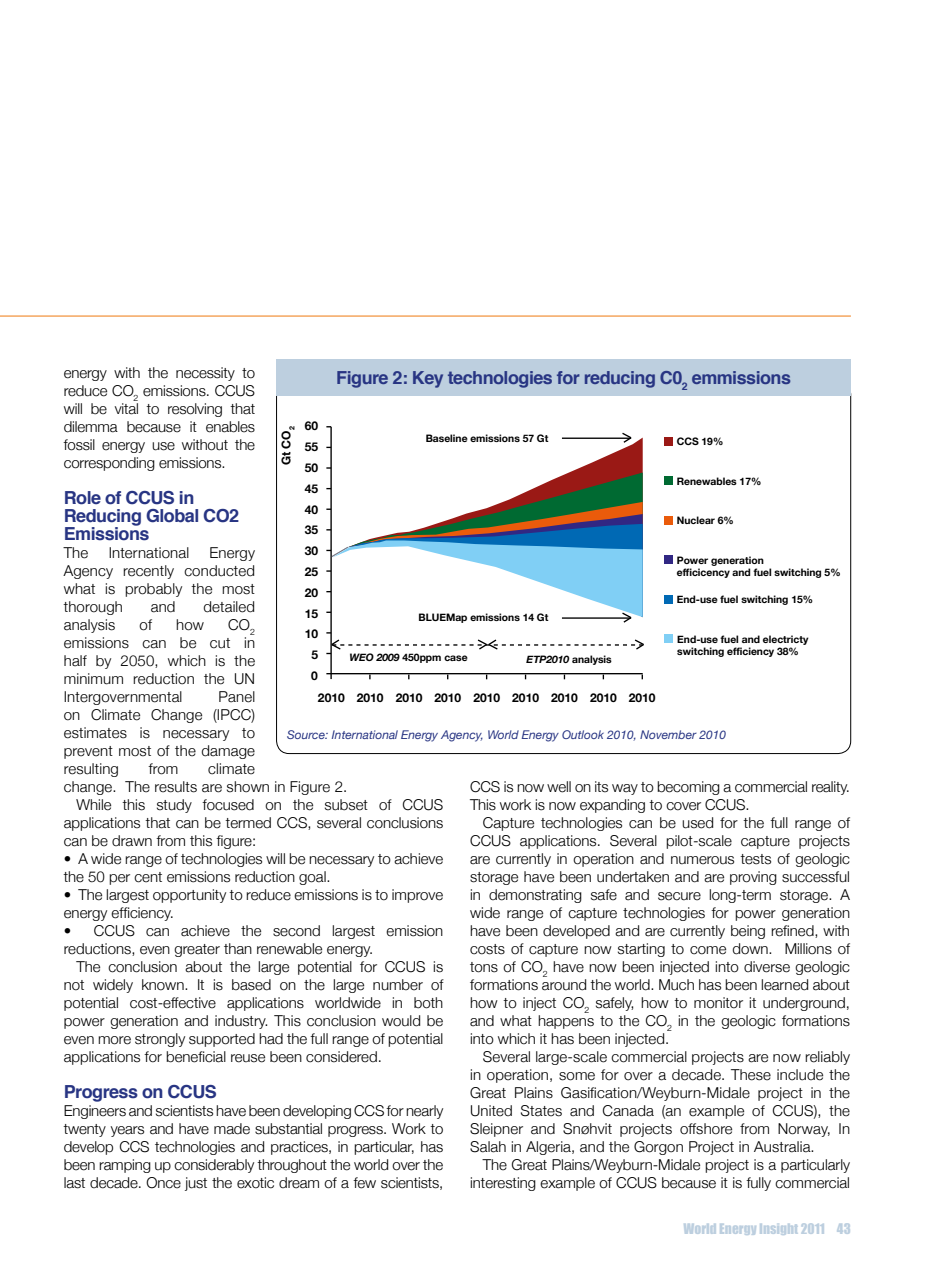
<style>
.page{position:relative;width:936px;height:1263px;background:#fff}
.page>*{position:absolute;margin:0;border:0;box-sizing:border-box;transform-origin:0 0}
.t1{font:700 18px/18px "Helvetica";letter-spacing:-.03em;color:#283583}
.t2{font:300 15px/18px "Helvetica Neue";color:#000;text-align:justify}
.t3{font:13.5px "Impact";color:#bdcfdf}
.t4{font:italic 12px "Helvetica Neue";color:#283583}
.t5{font:700 12px/20.9px "Helvetica Neue";color:#000;text-align:center}
.t6{font:700 10.2px/12.3px "Helvetica Neue";color:#000}
.s1{font-style:italic}
</style>
<div class="page">
<hr style="left:0;top:315px;width:850px;height:2px;background:#f1882b">
<hr style="left:330px;top:427px;width:2px;height:252px;background:#000">
<hr style="left:326px;top:673px;width:316px;height:1px;background:#000">
<svg style="left:582px;top:438px;width:60px;height:29px"></svg>
<svg style="left:326px;top:632px;width:318px;height:22px"></svg>
<hr style="left:562px;top:437px;width:69px;height:2px;background:#000">
<svg style="left:620px;top:432px;width:13px;height:12px"></svg>
<svg style="left:326px;top:467px;width:316px;height:157px"></svg>
<div style="left:663px;top:476px;width:9px;height:9px;background:#006a32"></div>
<div style="left:663px;top:516px;width:9px;height:9px;background:#ea5b0b"></div>
<div style="left:663px;top:555px;width:9px;height:9px;background:#312783"></div>
<div style="left:663px;top:595px;width:9px;height:9px;background:#0069b4"></div>
<div style="left:663px;top:437px;width:9px;height:9px;background:#9a1915"></div>
<div style="left:663px;top:634px;width:9px;height:9px;background:#80cff5"></div>
<div style="left:276px;top:359px;width:574px;height:36px;background:#bdcfdf"></div>
<p class="t2" style="left:64px;top:363px;width:193px">energy with the necessity to reduce CO<sub>2</sub> emissions. CCUS will be vital to resolving that dilemma because it enables fossil energy use without the corresponding emissions.</p>
<p class="t1" style="left:64px;top:489px;width:177px">Role of CCUS in<br>Reducing Global CO2<br>Emissions</p>
<p class="t2" style="left:64px;top:543px;width:26px">The</p>
<p class="t2" style="left:109px;top:543px;width:82px">International</p>
<p class="t1" style="left:336px;top:369px;width:456px">Figure 2: Key technologies for reducing C0<sub>2</sub> emmissions</p>
<p class="t5" style="left:305px;top:415px;width:15px">60</p>
<p class="t5" style="left:275px;top:465px;width:40px;rotate:-90deg">Gt CO<sub>2</sub></p>
<p class="t6" style="left:425px;top:432px;width:124px">Baseline emissions 57 Gt</p>
<p class="t6" style="left:676px;top:435px;width:48px">CCS 19%</p>
<p class="t5" style="left:305px;top:436px;width:15px">55<br>50<br>45<br>40<br>35<br>30<br>25<br>20<br>15<br>10<br>5</p>
<p class="t6" style="left:676px;top:475px;width:86px">Renewables 17%</p>
<p class="t6" style="left:676px;top:514px;width:58px">Nuclear 6%</p>
<p class="t6" style="left:676px;top:554px;width:165px">Power generation<br>efficicency and fuel switching 5%</p>
<p class="t6" style="left:676px;top:593px;width:138px">End-use fuel switching 15%</p>
<p class="t2" style="left:64px;top:543px;width:193px;text-indent:146px">Energy Agency recently conducted what is probably the most thorough</p>
<p class="t2" style="left:151px;top:597px;width:26px">and</p>
<p class="t2" style="left:203px;top:597px;width:53px">detailed</p>
<p class="t6" style="left:418px;top:611px;width:131px">BLUEMap emissions 14 Gt</p>
<p class="t2" style="left:64px;top:615px;width:193px;text-indent:164px">CO<sub>2 </sub>emissions can be cut in half by 2050, which is the minimum reduction the UN Intergovernmental</p>
<p class="t2" style="left:64px;top:615px;width:53px">analysis</p>
<p class="t2" style="left:140px;top:615px;width:14px">of</p>
<p class="t2" style="left:176px;top:615px;width:29px">how</p>
<p class="t6" style="left:677px;top:633px;width:132px">End-use fuel and electricty switching efficiency 38%</p>
<p class="t6" style="left:349px;top:651px;width:120px"><span class="s1">WEO 2009</span> 450ppm case</p>
<p class="t6" style="left:526px;top:653px;width:87px"><span class="s1">ETP2010</span> analysis</p>
<p class="t5" style="left:311px;top:665px;width:8px">0</p>
<p class="t2" style="left:64px;top:687px;width:193px;text-indent:155px">Panel on Climate Change (IPCC) estimates is necessary to prevent most of the damage resulting</p>
<p class="t5" style="left:318px;top:687px;width:339px">2010 2010 2010 2010 2010 2010 2010 2010 2010</p>
<p class="t4" style="left:287px;top:728px;width:440px">Source: International Energy Agency, World Energy Outlook 2010, November 2010</p>
<p class="t2" style="left:149px;top:759px;width:31px">from</p>
<p class="t2" style="left:208px;top:759px;width:48px">climate</p>
<p class="t2" style="left:64px;top:777px;width:285px">change. The results are shown in Figure 2.</p>
<p class="t2" style="left:77px;top:795px;width:368px">While this study focused on the subset of CCUS</p>
<p class="t2" style="left:64px;top:813px;width:381px">applications that can be termed CCS, several conclusions</p>
<p class="t2" style="left:64px;top:831px;width:194px">can be drawn from this figure:</p>
<p class="t2" style="left:64px;top:849px;width:381px">• A wide range of technologies will be necessary to achieve the 50 per cent emissions reduction goal.</p>
<p class="t2" style="left:64px;top:885px;width:381px">• The largest opportunity to reduce emissions is to improve energy efficiency.</p>
<p class="t2" style="left:64px;top:921px;width:381px">• CCUS can achieve the second largest emission reductions, even greater than renewable energy.</p>
<p class="t2" style="left:64px;top:957px;width:381px;text-indent:13px">The conclusion about the large potential for CCUS is not widely known. It is based on the large number of potential cost-effective applications worldwide in both power generation and industry. This conclusion would be even more strongly supported had the full range of potential applications for beneficial reuse been considered.</p>
<p class="t1" style="left:64px;top:1083px;width:154px">Progress on CCUS</p>
<p class="t2" style="left:64px;top:1101px;width:381px">Engineers and scientists have been developing CCS for nearly twenty years and have made substantial progress. Work to develop CCS technologies and practices, in particular, has been ramping up considerably throughout the world over the last decade. Once just the exotic dream of a few scientists,</p>
<p class="t2" style="left:470px;top:777px;width:381px">CCS is now well on its way to becoming a commercial reality.<br>This work is now expanding to cover CCUS.</p>
<p class="t2" style="left:470px;top:813px;width:381px;text-indent:13px">Capture technologies can be used for the full range of CCUS applications. Several pilot-scale capture projects are currently in operation and numerous tests of geologic storage have been undertaken and are proving successful in demonstrating safe and secure long-term storage. A wide range of capture technologies for power generation have been developed and are currently being refined, with costs of capture now starting to come down. Millions of tons of CO<sub>2</sub> have now been injected into diverse geologic formations around the world. Much has been learned about how to inject CO<sub>2</sub> safely, how to monitor it underground, and what happens to the CO<sub>2</sub> in the geologic formations into which it has been injected.</p>
<p class="t2" style="left:470px;top:1047px;width:381px;text-indent:13px">Several large-scale commercial projects are now reliably in operation, some for over a decade. These include the Great Plains Gasification/Weyburn-Midale project in the United States and Canada (an example of CCUS), the Sleipner and Snøhvit projects offshore from Norway, In Salah in Algeria, and the Gorgon Project in Australia.</p>
<p class="t2" style="left:470px;top:1155px;width:381px;text-align:right">The Great Plains/Weyburn-Midale project is a particularly interesting example of CCUS because it is fully commercial</p>
<p class="t3" style="left:683px;top:1218px;width:169px">World Energy Insight 2011 43</p>
</div>
